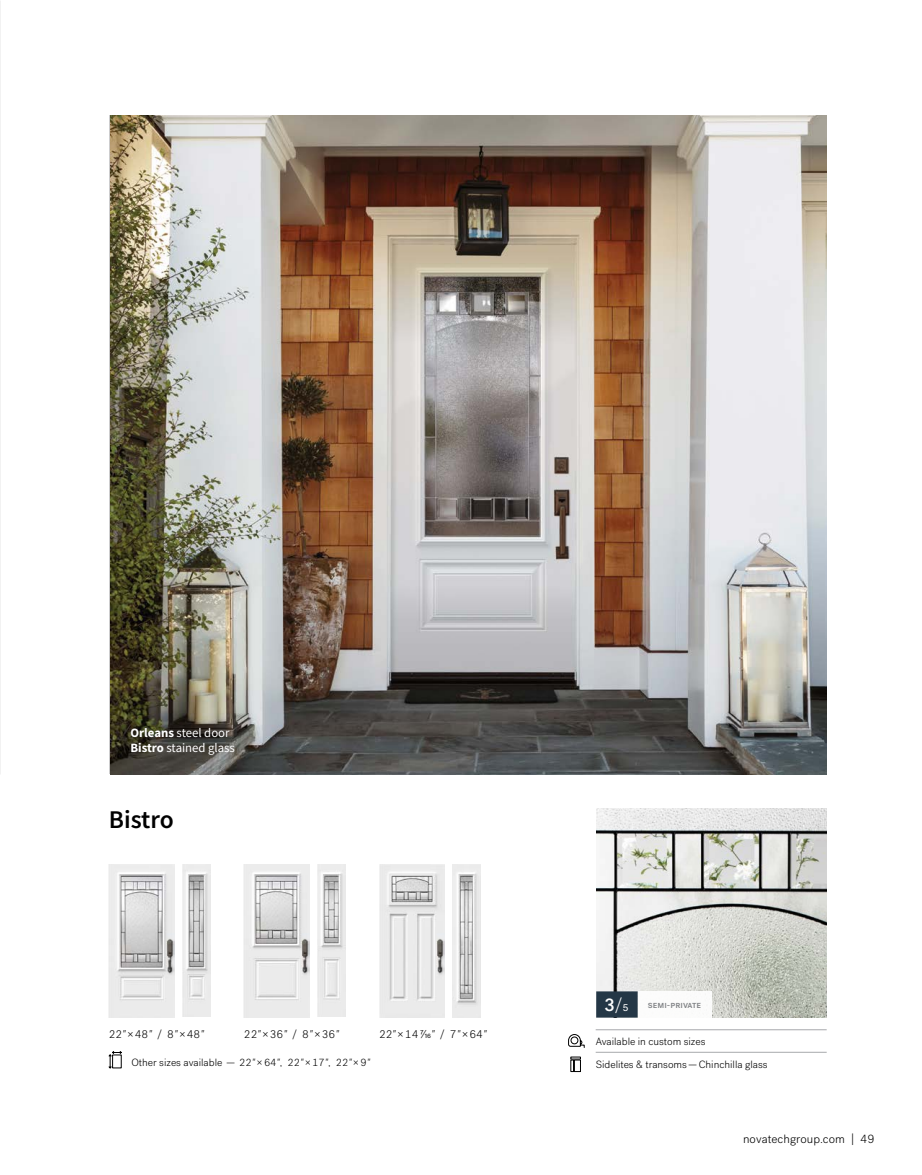
<style>
.page{position:relative;width:922px;height:1175px;background:#fff}
.page>*{position:absolute;margin:0;border:0;box-sizing:border-box;transform-origin:0 0}
.t1{font:600 25.5px "Source Sans Pro";color:#000}
.t2{font:12.75px/15.3px "Source Sans Pro";color:#fff}
.t3{font:300 12px "Post Grotesk";letter-spacing:.01em;color:#000}
.t4{font:300 11.25px "Post Grotesk";letter-spacing:.005em;color:#000}
.t5{font:300 10.5px "Post Grotesk";color:#000}
.t6{font:500 9px "Post Grotesk";letter-spacing:.005em;color:#808285}
.s1{font-weight:700}
.s2{font-style:italic}
.s3{font-size:18px;color:#fff}
.s4{font-weight:300;font-size:18px;color:#fff}
</style>
<div class="page">
<img style="left:0;top:0;width:1px;height:774px">
<hr style="left:595px;top:1029px;width:231px;height:1px;background:#a7a9ac">
<hr style="left:595px;top:1052px;width:231px;height:1px;background:#a7a9ac">
<svg style="left:568px;top:1034px;width:16px;height:14px"></svg>
<svg style="left:570px;top:1056px;width:10px;height:15px"></svg>
<img style="left:109px;top:864px;width:65px;height:153px">
<img style="left:183px;top:864px;width:27px;height:152px">
<img style="left:244px;top:864px;width:65px;height:153px">
<img style="left:318px;top:865px;width:27px;height:151px">
<img style="left:379px;top:864px;width:65px;height:153px">
<img style="left:453px;top:864px;width:27px;height:153px">
<svg style="left:108px;top:1051px;width:14px;height:17px"></svg>
<img style="left:596px;top:808px;width:230px;height:209px">
<img style="left:110px;top:115px;width:716px;height:659px">
<div style="left:596px;top:991px;width:41px;height:26px;background:#243746"></div>
<div style="left:637px;top:991px;width:74px;height:26px;background:#fff"></div>
<p class="t2" style="left:130px;top:725px;width:106px"><span class="s1">Orleans</span> steel door<br><span class="s1">Bistro</span> stained glass</p>
<h1 class="t1" style="left:109px;top:802px;width:66px">Bistro</h1>
<p class="t4" style="left:109px;top:1028px;width:96px">22<span class="s2">"</span>×48<span class="s2">"</span> / 8<span class="s2">"</span>×48<span class="s2">"</span></p>
<p class="t4" style="left:244px;top:1028px;width:96px">22<span class="s2">"</span>×36<span class="s2">"</span> / 8<span class="s2">"</span>×36<span class="s2">"</span></p>
<p class="t4" style="left:379px;top:1028px;width:109px">22<span class="s2">"</span>×147/16<span class="s2">"</span> / 7<span class="s2">"</span>×64<span class="s2">"</span></p>
<p class="t5" style="left:131px;top:1056px;width:240px">Other sizes available — 22<span class="s2">"</span>×64<span class="s2">"</span>, 22<span class="s2">"</span>×17<span class="s2">"</span>, 22<span class="s2">"</span>×9<span class="s2">"</span></p>
<p class="t6" style="left:604px;top:999px;width:98px"><span class="s3">3</span><span class="s4">/₅</span> semi-private</p>
<p class="t5" style="left:595px;top:1035px;width:111px">Available in custom sizes</p>
<p class="t5" style="left:595px;top:1058px;width:173px">Sidelites &amp; transoms—Chinchilla glass</p>
<p class="t3" style="left:742px;top:1132px;width:133px">novatechgroup.com | 49</p>
</div>
